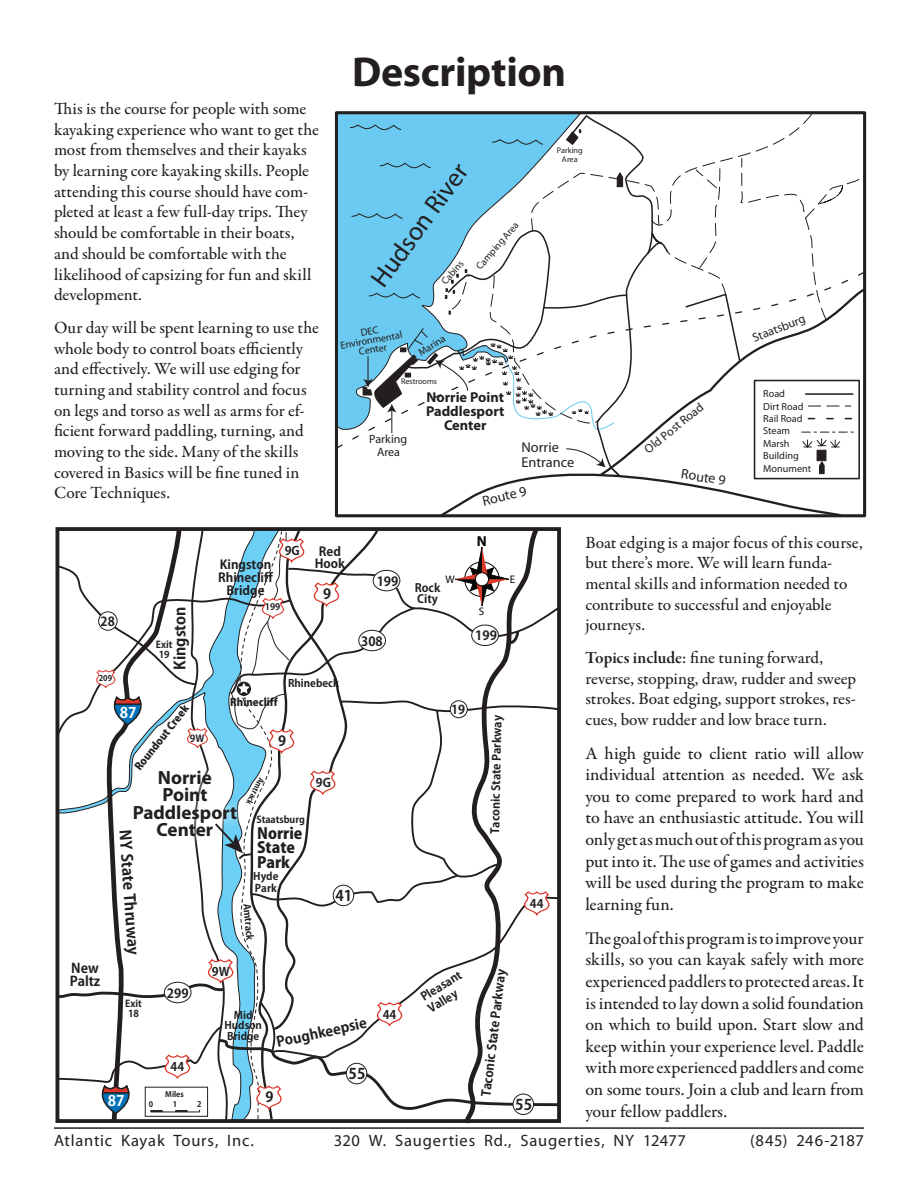
<style>
.page{position:relative;width:918px;height:1188px;background:#fff}
.page>*{position:absolute;margin:0;border:0;box-sizing:border-box;transform-origin:0 0}
.Subhead_1{font:700 42px "Myriad Pro";letter-spacing:-.005em;color:#231f20}
.t1{font:26.1px "Myriad Pro";color:#231f20}
.t2{font:700 19.05px/17.2px "Myriad Pro";color:#231f20;text-align:center}
.Body_Text{font:500 18px/21.6px "Garamond Premr Pro";color:#231f20;text-align:justify}
.Trip_Description{font:500 17.25px/20.7px "Garamond Premr Pro";color:#231f20}
.t3{font:16.5px "Myriad Pro";letter-spacing:.05em;color:#231f20}
.t4{font:16.5px "Myriad Pro";letter-spacing:.03em;color:#231f20}
.t5{font:700 15.3px "Koz Go Std";color:#231f20}
.t6{font:800 15.3px/14.4px "Koz Go Std";color:#231f20}
.t7{font:700 14.7px "Koz Go Std";color:#231f20}
.t8{font:700 14.55px "Koz Go Std";color:#fff}
.t9{font:700 14.4px/14.4px "Myriad Pro";color:#231f20;text-align:center}
.t10{font:14.4px/15.5px "Myriad Pro";color:#231f20}
.t11{font:700 14.4px "Myriad Pro";color:#050504}
.t12{font:14.1px "Myriad Pro";color:#231f20}
.t13{font:700 13.95px "Koz Go Std";color:#231f20}
.t14{font:700 13.35px/13.4px "Koz Go Std";color:#231f20}
.t15{font:700 12.6px "Koz Go Std";color:#231f20}
.t16{font:700 12.45px/13.4px "Koz Go Std";color:#231f20;text-align:center}
.t17{font:12.3px "Myriad Pro";color:#231f20}
.t18{font:700 12.15px "Koz Go Std";color:#231f20}
.t19{font:12px/12.9px "Myriad Pro";color:#231f20;text-align:center}
.t20{font:700 11.85px "Koz Go Std";color:#231f20}
.t21{font:700 11.4px/11.4px "Koz Go Std";color:#231f20}
.t22{font:10.95px "Myriad Pro";color:#050504}
.t23{font:700 10.5px/10.5px "Koz Go Std";color:#231f20;text-align:center}
.t24{font:800 10.5px "Koz Go Std";letter-spacing:-.005em;color:#231f20}
.t25{font:10.2px/12.3px "Myriad Pro";color:#231f20;text-align:center}
.t26{font:10.05px "Myriad Pro";color:#231f20}
.t27{font:700 9.75px "Koz Go Std";color:#231f20}
.t28{font:700 9.6px/9.6px "Koz Go Std";color:#231f20}
.t29{font:700 9px "Koz Go Std";color:#231f20}
.t30{font:8.25px/9.3px "Myriad Pro";color:#231f20;text-align:center}
.t31{font:700 7.8px "Koz Go Std";color:#231f20}
.t32{font:700 7.65px "Koz Go Std";color:#231f20}
.s1{font-family:"Garamond Premr Pro Smbd Subh";font-weight:400}
</style>
<div class="page">
<hr style="left:54px;top:1127px;width:810px;height:2px;background:#231f20">
<svg style="left:334px;top:111px;width:533px;height:407px;background:#7eadc1"></svg>
<svg style="left:350px;top:112px;width:516px;height:406px"></svg>
<svg style="left:60px;top:532px;width:496px;height:586px"></svg>
<div style="left:55px;top:527px;width:506px;height:596px;border:4px solid #231f20"></div>
<p class="Trip_Description" style="left:54px;top:99px;width:266px">This is the course for people with some kayaking experience who want to get the most from themselves and their kayaks by learning core kayaking skills. People attending this course should have com&shy;pleted at least a few full-day trips. They should be comfortable in their boats, and should be comfortable with the likelihood of capsizing for fun and skill development.</p>
<p class="Trip_Description" style="left:54px;top:317px;width:266px">Our day will be spent learning to use the whole body to control boats efficiently and effectively. We will use edging for turning and stability control and focus on legs and torso as well as arms for ef&shy;ficient forward paddling, turning, and moving to the side. Many of the skills covered in Basics will be fine tuned in Core Techniques.</p>
<p class="Subhead_1" style="left:352px;top:44px;width:215px">Description</p>
<p class="t1" style="left:365px;top:276px;width:147px;rotate:-54deg">Hudson River</p>
<p class="t26" style="left:474px;top:264px;width:61px;rotate:-49deg">Camping Area</p>
<p class="t26" style="left:439px;top:279px;width:30px;rotate:-49deg">Cabins</p>
<p class="t25" style="left:338px;top:332px;width:64px;line-height:9.1px;rotate:-10deg">DEC<br>Environmental<br>Center</p>
<p class="t25" style="left:416px;top:348px;width:31px;rotate:-32deg">Marina</p>
<p class="t30" style="left:401px;top:376px;width:38px">Restrooms</p>
<p class="t9" style="left:426px;top:390px;width:80px">Norrie Point<br>Paddlesport<br>Center</p>
<p class="t30" style="left:557px;top:145px;width:27px">Parking<br>Area</p>
<p class="t19" style="left:369px;top:432px;width:39px">Parking<br>Area</p>
<p class="t10" style="left:522px;top:439px;width:54px">Norrie<br>Entrance</p>
<p class="t12" style="left:481px;top:494px;width:47px;rotate:-14deg">Route 9</p>
<p class="t17" style="left:642px;top:445px;width:73px;rotate:-39deg">Old Post Road</p>
<p class="t12" style="left:682px;top:466px;width:47px;rotate:9deg">Route 9</p>
<p class="t17" style="left:751px;top:332px;width:57px;rotate:-21deg">Staatsburg</p>
<p class="t25" style="left:763px;top:388px;width:42px;text-align:left">Road<br>Dirt Road<br>Rail Road<br>Steam<br>Marsh<br>Building</p>
<p class="t25" style="left:763px;top:463px;width:50px">Monument</p>
<p class="t16" style="left:101px;top:616px;width:16px">28</p>
<p class="t31" style="left:99px;top:673px;width:15px">209</p>
<p class="t5" style="left:170px;top:670px;width:65px;rotate:-90deg">Kingston</p>
<p class="t28" style="left:156px;top:641px;width:18px">Exit<br>19</p>
<p class="t16" style="left:218px;top:558px;width:56px">Kingston<br>Rhinecliff<br>Bridge</p>
<p class="t20" style="left:285px;top:543px;width:17px">9G</p>
<p class="t29" style="left:265px;top:601px;width:17px">199</p>
<p class="t16" style="left:315px;top:546px;width:32px;line-height:12.5px">Red<br>Hook</p>
<p class="t13" style="left:323px;top:585px;width:10px">9</p>
<p class="t23" style="left:288px;top:679px;width:52px">Rhinebeck</p>
<p class="t24" style="left:230px;top:695px;width:49px">Rhinecliff</p>
<p class="t24" style="left:132px;top:765px;width:81px;rotate:-52deg">Roundout Creek</p>
<p class="t8" style="left:120px;top:703px;width:18px">87</p>
<p class="t27" style="left:190px;top:732px;width:16px">9W</p>
<p class="t13" style="left:278px;top:732px;width:10px">9</p>
<p class="t2" style="left:133px;top:769px;width:106px">Norrie<br>Point<br>Paddlesport<br>Center</p>
<p class="t32" style="left:266px;top:780px;width:31px;rotate:117deg">Amtrack</p>
<p class="t28" style="left:256px;top:816px;width:50px">Staatsburg</p>
<p class="t6" style="left:257px;top:827px;width:47px">Norrie<br>State<br>Park</p>
<p class="t5" style="left:135px;top:829px;width:127px;rotate:86deg">NY State Thruway</p>
<p class="t23" style="left:253px;top:870px;width:27px;line-height:12.5px;text-align:left">Hyde<br>Park</p>
<p class="t28" style="left:251px;top:903px;width:39px;rotate:85deg">Amtrack</p>
<p class="t20" style="left:316px;top:775px;width:17px">9G</p>
<p class="t7" style="left:335px;top:886px;width:18px">41</p>
<p class="t15" style="left:377px;top:573px;width:23px">199</p>
<p class="t15" style="left:361px;top:633px;width:23px">308</p>
<p class="t14" style="left:70px;top:962px;width:32px">New<br>Paltz</p>
<p class="t28" style="left:125px;top:1000px;width:18px">Exit<br>18</p>
<p class="t15" style="left:167px;top:985px;width:23px">299</p>
<p class="t8" style="left:108px;top:1092px;width:18px">87</p>
<p class="t20" style="left:171px;top:1059px;width:15px">44</p>
<p class="t32" style="left:165px;top:1089px;width:20px">Miles</p>
<p class="t32" style="left:149px;top:1099px;width:6px">0</p>
<p class="t32" style="left:173px;top:1099px;width:6px">1</p>
<p class="t32" style="left:197px;top:1100px;width:6px">2</p>
<p class="t20" style="left:212px;top:964px;width:19px">9W</p>
<p class="t23" style="left:225px;top:1011px;width:39px">Mid<br>Hudson<br>Bridge</p>
<p class="t13" style="left:275px;top:1033px;width:93px;rotate:-12deg">Poughkeepsie</p>
<p class="t7" style="left:349px;top:1065px;width:18px">55</p>
<p class="t13" style="left:266px;top:1088px;width:10px">9</p>
<p class="t20" style="left:383px;top:1007px;width:15px">44</p>
<p class="t11" style="left:477px;top:534px;width:11px">N</p>
<p class="t22" style="left:446px;top:573px;width:11px">W</p>
<p class="t22" style="left:510px;top:573px;width:7px">E</p>
<p class="t22" style="left:479px;top:605px;width:7px">S</p>
<p class="t21" style="left:415px;top:583px;width:27px">Rock<br>City</p>
<p class="t15" style="left:475px;top:628px;width:23px">199</p>
<p class="t18" style="left:451px;top:702px;width:15px">19</p>
<p class="t21" style="left:490px;top:834px;width:120px;rotate:-89deg">Taconic State Parkway</p>
<p class="t20" style="left:530px;top:896px;width:15px">44</p>
<p class="t21" style="left:419px;top:993px;width:47px;line-height:13.8px;rotate:-32deg">Pleasant<br>Valley</p>
<p class="t16" style="left:480px;top:1096px;width:130px;rotate:-83deg">Taconic State Parkway</p>
<p class="t7" style="left:515px;top:1095px;width:18px">55</p>
<p class="Trip_Description" style="left:585px;top:532px;width:279px">Boat edging is a major focus of this course, but there’s more. We will learn funda&shy;mental skills and information needed to contribute to successful and enjoyable journeys.</p>
<p class="Trip_Description" style="left:585px;top:648px;width:272px"><span class="s1">Topics include:</span> fine tuning forward, reverse, stopping, draw, rudder and sweep strokes. Boat edging, support strokes, res&shy;cues, bow rudder and low brace turn.</p>
<p class="Body_Text" style="left:585px;top:742px;width:280px">A high guide to client ratio will allow individual attention as needed. We ask you to come prepared to work hard and to have an enthusiastic attitude. You will only get as much out of this program as you put into it. The use of games and activities will be used during the program to make learning fun.</p>
<p class="Body_Text" style="left:585px;top:928px;width:280px">The goal of this program is to improve your skills, so you can kayak safely with more experienced paddlers to protected areas. It is intended to lay down a solid foundation on which to build upon. Start slow and keep within your experience level. Paddle with more experienced paddlers and come on some tours. Join a club and learn from your fellow paddlers.</p>
<p class="t3" style="left:54px;top:1130px;width:201px">Atlantic Kayak Tours, Inc.</p>
<p class="t3" style="left:334px;top:1130px;width:354px">320 W. Saugerties Rd., Saugerties, NY 12477</p>
<p class="t4" style="left:750px;top:1130px;width:115px">(845) 246-2187</p>
</div>
